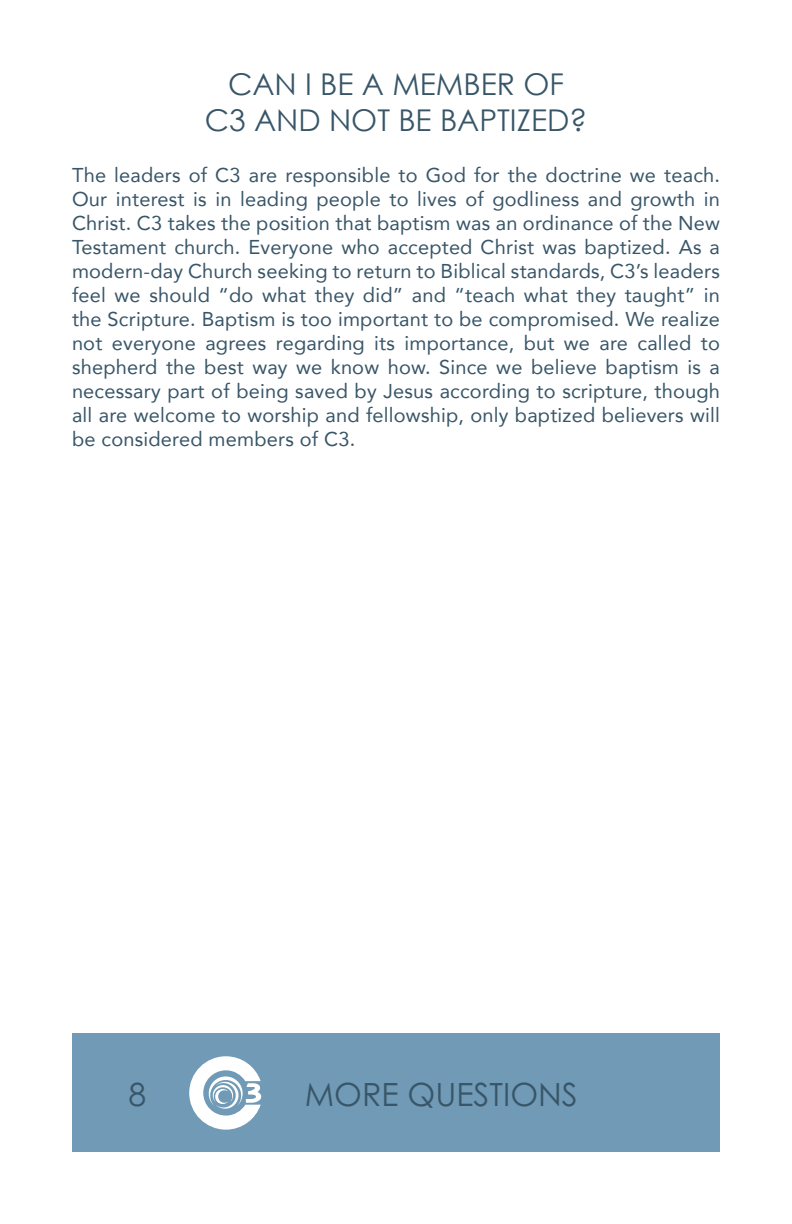
<style>
.page{position:relative;width:792px;height:1224px;background:#fff}
.page>*{position:absolute;margin:0;border:0;box-sizing:border-box;transform-origin:0 0}
.t1{font:32px "Century Gothic Pro";color:#385668}
.t2{font:30px/36px "Century Gothic";color:#385668;text-align:center}
.t3{font:20px/24px "Avenir";letter-spacing:.01em;color:#385668;text-align:justify}
</style>
<div class="page">
<div style="left:72px;top:1034px;width:648px;height:118px;background:#709ab5"></div>
<svg style="left:189px;top:1056px;width:72px;height:74px"></svg>
<h2 class="t2" style="left:205px;top:65px;width:384px">CAN I BE A MEMBER OF<br>C3 AND NOT BE BAPTIZED?</h2>
<p class="t3" style="left:72px;top:162px;width:650px">The leaders of C3 are responsible to God for the doctrine we teach.<br>Our interest is in leading people to lives of godliness and growth in Christ. C3 takes the position that baptism was an ordinance of the New Testament church. Everyone who accepted Christ was baptized. As a modern-day Church seeking to return to Biblical standards, C3’s leaders feel we should “do what they did” and “teach what they taught” in the Scripture. Baptism is too important to be compromised. We realize not everyone agrees regarding its importance, but we are called to shepherd the best way we know how. Since we believe baptism is a necessary part of being saved by Jesus according to scripture, though all are welcome to worship and fellowship, only baptized believers will be considered members of C3.</p>
<h1 class="t1" style="left:129px;top:1075px;width:19px">8</h1>
<h1 class="t1" style="left:305px;top:1075px;width:274px">MORE QUESTIONS</h1>
</div>
